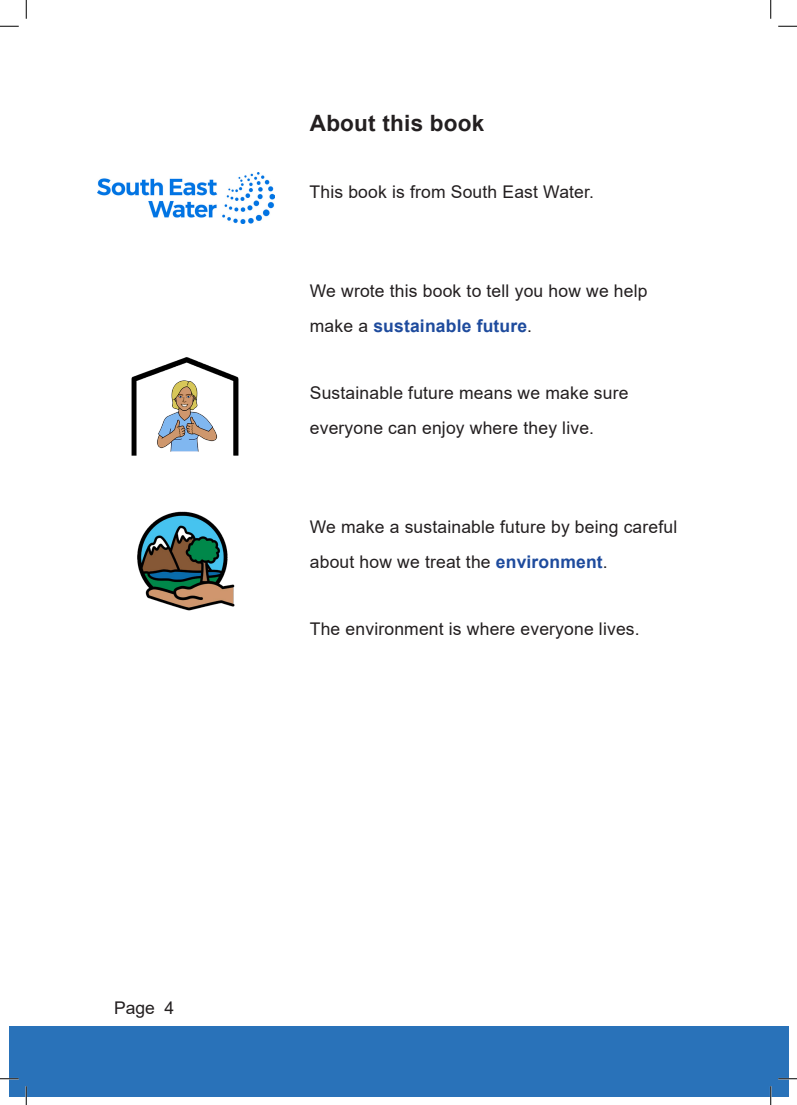
<style>
.page{position:relative;width:797px;height:1105px;background:#fff}
.page>*{position:absolute;margin:0;border:0;box-sizing:border-box;transform-origin:0 0}
.Heading_1_-_size_18_BOLD{font:700 22.5px "Arial";letter-spacing:.01em;color:#231f20}
.Body_1_line_space{font:17.5px/35px "Arial";letter-spacing:.01em;color:#231f20}
.Body_2_line_space{font:17.5px/35px "Arial";letter-spacing:.01em;color:#231f20}
.s1{font-weight:700;color:#1e4b9d}
</style>
<div class="page">
<div style="left:9px;top:1025px;width:779px;height:71px;background:#2972b9"></div>
<img style="left:97px;top:172px;width:177px;height:52px">
<img style="left:131px;top:357px;width:108px;height:99px">
<img style="left:137px;top:511px;width:98px;height:100px">
<svg style="left:0;top:25px;width:19px;height:2px"></svg>
<svg style="left:778px;top:25px;width:19px;height:2px"></svg>
<svg style="left:0;top:1078px;width:19px;height:1px"></svg>
<svg style="left:778px;top:1078px;width:19px;height:1px"></svg>
<svg style="left:25px;top:0;width:2px;height:19px"></svg>
<svg style="left:25px;top:1086px;width:2px;height:19px"></svg>
<svg style="left:770px;top:0;width:1px;height:19px"></svg>
<svg style="left:770px;top:1086px;width:1px;height:19px"></svg>
<p class="Heading_1_-_size_18_BOLD" style="left:310px;top:107px;width:176px">About this book</p>
<p class="Body_2_line_space" style="left:309px;top:174px;width:286px">This book is from South East Water.</p>
<p class="Body_1_line_space" style="left:310px;top:273px;width:339px">We wrote this book to tell you how we help make a <span class="s1">sustainable future</span>.</p>
<p class="Body_2_line_space" style="left:310px;top:375px;width:320px">Sustainable future means we make sure everyone can enjoy where they live.</p>
<p class="Body_1_line_space" style="left:310px;top:509px;width:369px">We make a sustainable future by being careful about how we treat the <span class="s1">environment</span>.</p>
<p class="Body_2_line_space" style="left:310px;top:611px;width:331px">The environment is where everyone lives.</p>
<p class="Body_1_line_space" style="left:114px;top:990px;width:62px">Page 4</p>
</div>
